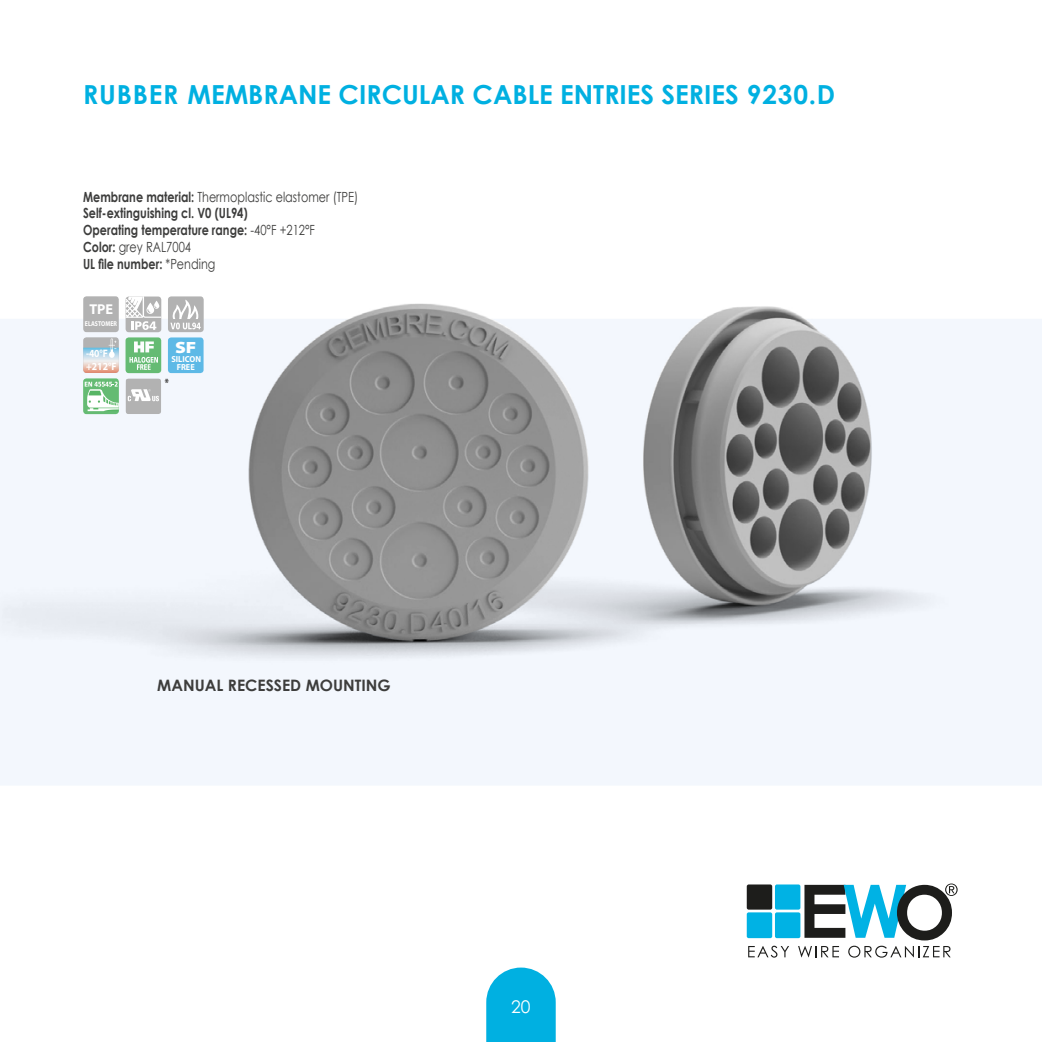
<style>
.page{position:relative;width:1042px;height:1042px;background:#fff}
.page>*{position:absolute;margin:0;border:0;box-sizing:border-box;transform-origin:0 0}
.t1{font:700 26.25px "Century Gothic";color:#00b0e1}
.t2{font:17.5px "Century Gothic Pro";color:#fff}
.t3{font:900 semi-expanded 16.45px "Myriad Pro";color:#fff;scale:1.09 1}
.t4{font:700 15.75px "Century Gothic";color:#3d3d3c}
.t5{font:700 14.35px "Myriad Pro";color:#fff}
.t6{font:700 14px/16.8px "Century Gothic";color:#3d3d3c;scale:.8 1}
.t7{font:700 10.85px/13px "Myriad Pro";color:#fff;scale:.89 1}
.t8{font:900 10.85px "Myriad Pro";color:#3d3d3c;scale:.8 1}
.t9{font:700 8.75px/7.4px "Myriad Pro";color:#fff;text-align:center;scale:.94 1}
.t10{font:700 7px "Myriad Pro";color:#fff;scale:.84 1}
.s1{font-weight:400}
</style>
<div class="page">
<div style="left:1021px;top:319px;width:21px;height:466px;background:#f3f7fd"></div>
<svg style="left:486px;top:967px;width:70px;height:75px;background:#1db9e4"></svg>
<div style="left:775px;top:884px;width:25px;height:25px;background:#00b2e4;border-radius:2px"></div>
<div style="left:747px;top:912px;width:25px;height:26px;background:#00b2e4;border-radius:2px"></div>
<div style="left:747px;top:884px;width:25px;height:25px;background:#1d1d1b;border-radius:2px"></div>
<div style="left:775px;top:912px;width:25px;height:26px;background:#00b2e4;border-radius:2px"></div>
<svg style="left:748px;top:945px;width:41px;height:12px"></svg>
<svg style="left:798px;top:883px;width:159px;height:74px"></svg>
<img style="left:0;top:297px;width:1021px;height:488px">
<img style="left:246px;top:301px;width:626px;height:340px">
<div style="left:83px;top:296px;width:36px;height:36px;background:#b2b2b2;border-radius:3px"></div>
<div style="left:126px;top:296px;width:35px;height:36px;background:#b2b2b2;border-radius:3px"></div>
<svg style="left:125px;top:296px;width:36px;height:34px"></svg>
<div style="left:168px;top:296px;width:36px;height:36px;background:#b2b2b2;border-radius:3px"></div>
<svg style="left:170px;top:300px;width:31px;height:29px"></svg>
<div style="left:83px;top:337px;width:36px;height:36px;background:#c7c9cb;border-radius:3px"></div>
<svg style="left:83px;top:338px;width:36px;height:35px"></svg>
<div style="left:125px;top:337px;width:36px;height:36px;background:#65bb73;border-radius:3px"></div>
<svg style="left:129px;top:341px;width:29px;height:29px"></svg>
<div style="left:168px;top:337px;width:36px;height:36px;background:#5db9e6;border-radius:3px"></div>
<div style="left:83px;top:378px;width:36px;height:36px;background:linear-gradient(to right,#65bb73,#65bb73);border-radius:3px"></div>
<svg style="left:85px;top:382px;width:34px;height:29px"></svg>
<svg style="left:125px;top:378px;width:36px;height:36px"></svg>
<h1 class="t1" style="left:83px;top:75px;width:753px">RUBBER MEMBRANE CIRCULAR CABLE ENTRIES SERIES 9230.D</h1>
<p class="t6" style="left:83px;top:187px;width:345px">Membrane material: <span class="s1">Thermoplastic elastomer (TPE)<br></span>Self-extinguishing cl. V0 (UL94)<br>Operating temperature range: <span class="s1">-40°F +212°F<br></span>Color: <span class="s1">grey RAL7004<br></span>UL file number: <span class="s1">*Pending</span></p>
<p class="t5" style="left:89px;top:300px;width:25px">TPE</p>
<p class="t10" style="left:85px;top:319px;width:40px">ELASTOMER</p>
<p class="t7" style="left:86px;top:346px;width:36px">-40°F +212°F</p>
<p class="t9" style="left:171px;top:355px;width:33px">SILICON<br>FREE</p>
<p class="t3" style="left:175px;top:336px;width:21px">SF</p>
<p class="t8" style="left:165px;top:375px;width:7px">*</p>
<p class="t4" style="left:157px;top:674px;width:235px">MANUAL RECESSED MOUNTING</p>
<p class="t2" style="left:511px;top:995px;width:21px">20</p>
</div>
